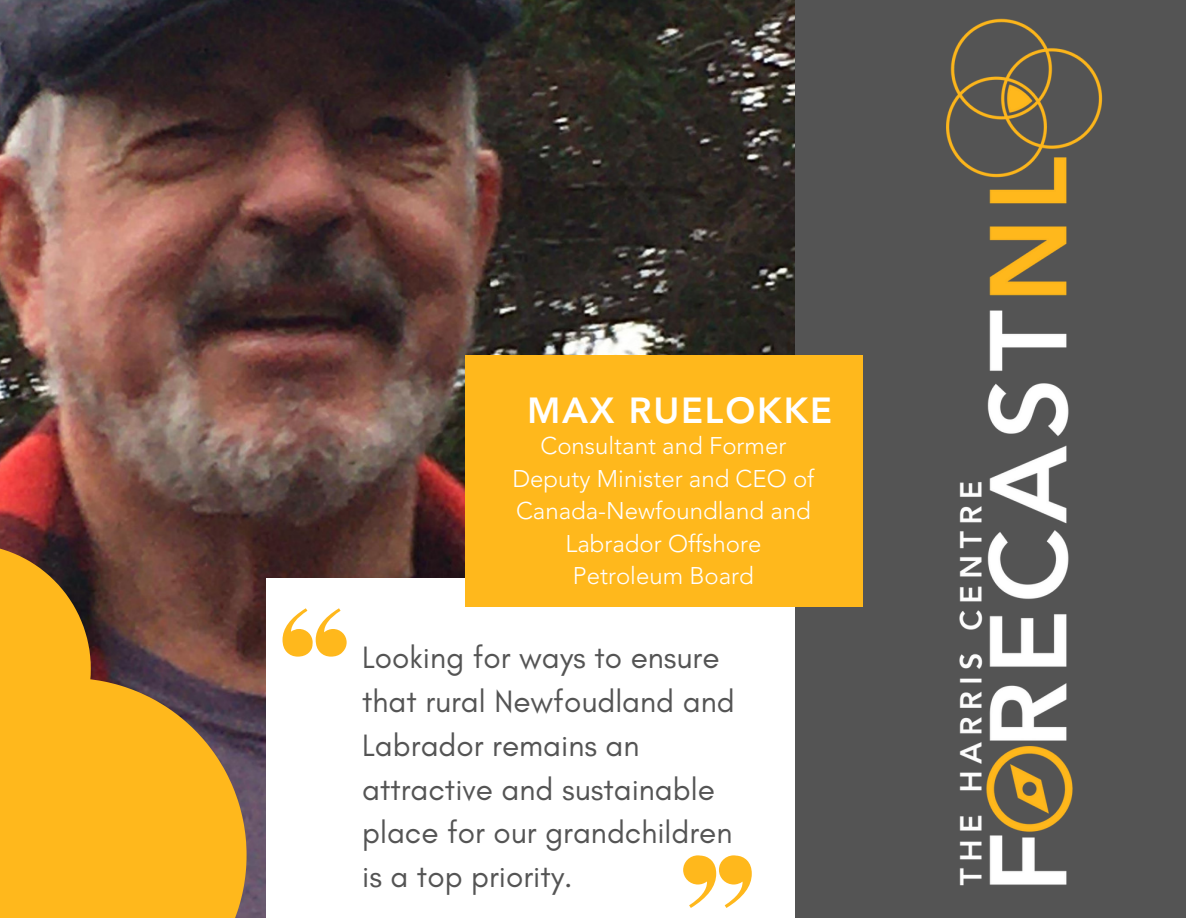
<style>
.page{position:relative;width:1188px;height:918px;background:#fff}
.page>*{position:absolute;margin:0;border:0;box-sizing:border-box;transform-origin:0 0}
.t1{font:800 36px "Avenir LT Std";letter-spacing:.05em;color:#fff}
.t2{font:31.5px/43.8px "Glacial Indifference";color:#545454}
.t3{font:300 24px/32.7px "Avenir LT Std";color:#fff;text-align:center}
</style>
<div class="page">
<img style="left:0;top:0;width:795px;height:918px">
<div style="left:266px;top:578px;width:922px;height:340px;background:#fff"></div>
<div style="left:796px;top:0;width:389px;height:918px;background:#545454"></div>
<svg style="left:0;top:544px;width:91px;height:134px;background:#c58d1d"></svg>
<svg style="left:283px;top:608px;width:64px;height:49px"></svg>
<svg style="left:683px;top:855px;width:69px;height:53px"></svg>
<img style="left:946px;top:18px;width:157px;height:868px">
<div style="left:0;top:678px;width:247px;height:240px;background:#ffb81c"></div>
<div style="left:465px;top:356px;width:397px;height:251px;background:#ffb81c"></div>
<p class="t1" style="left:527px;top:396px;width:307px">MAX RUELOKKE</p>
<p class="t3" style="left:513px;top:431px;width:303px">Consultant and Former<br>Deputy Minister and CEO of<br>Canada-Newfoundland and<br>Labrador Offshore<br>Petroleum Board</p>
<p class="t2" style="left:362px;top:635px;width:374px">Looking for ways to ensure that rural Newfoudland and<br>Labrador remains an attractive and sustainable place for our grandchildren is a top priority.</p>
</div>
